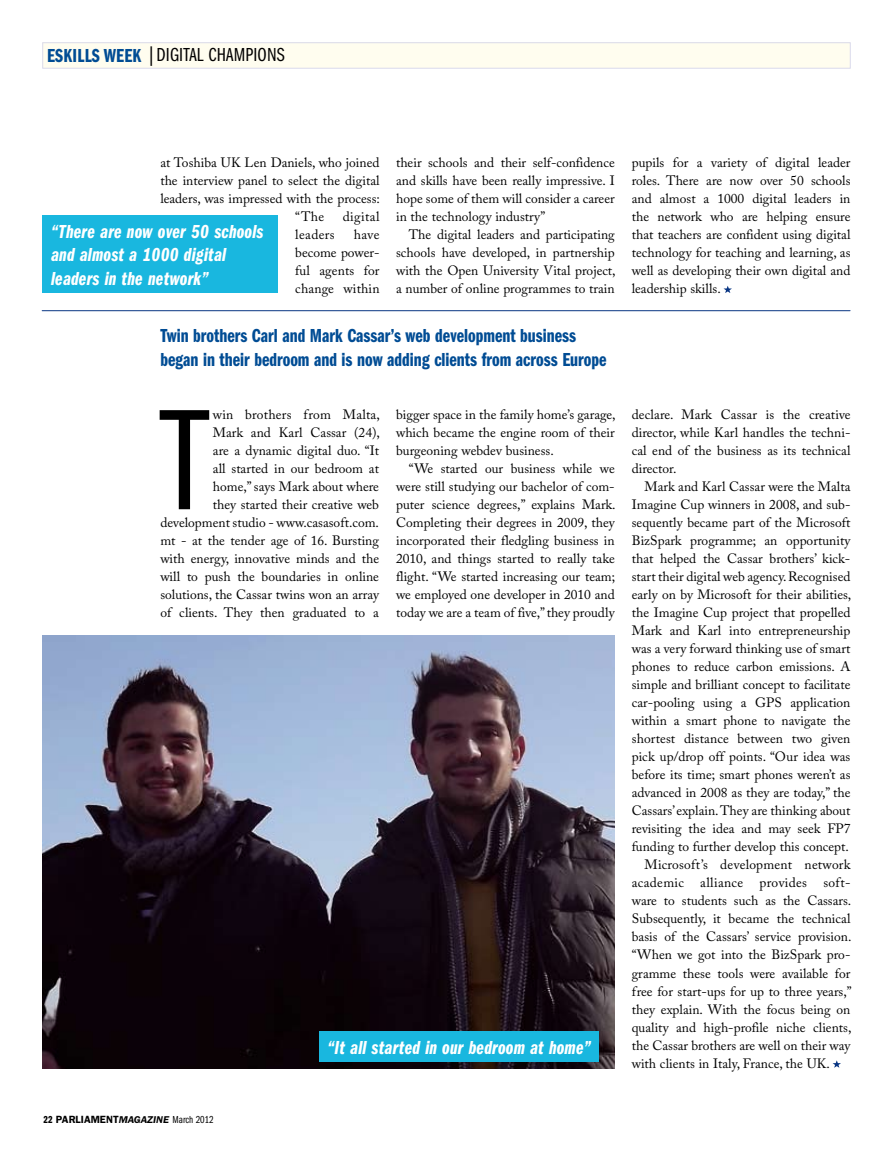
<style>
.page{position:relative;width:893px;height:1149px;background:#fff}
.page>*{position:absolute;margin:0;border:0;box-sizing:border-box;transform-origin:0 0}
.t1{font:148.5px "ITC Franklin Gothic Std Bk Cp";color:#000}
.t2{font:19.5px/23.4px "ITC Franklin Gothic Std Dm Cp";color:#004c94}
.t3{font:19.5px/23.4px "ITC Franklin Gothic Std Dm Cp It";letter-spacing:.01em;color:#fff}
.t4{font:19.5px "ITC Franklin Gothic Std Bk Cp";letter-spacing:.01em;color:#000}
.t5{font:13.5px/18px "Adobe Caslon Pro";color:#000;text-align:justify}
.t6{font:13.5px "Adobe Caslon Pro";letter-spacing:.025em;color:#000}
.t7{font:13.5px "Adobe Caslon Pro";letter-spacing:.03em;color:#000}
.t8{font:600 10.5px "ITC Franklin Gothic Std";color:#000}
.s1{font-family:"ITC Franklin Gothic Std Dm Cp";color:#004c94}
.s2{font-family:"ITC Franklin Gothic Std Dm Cp";font-weight:400}
.s3{font-style:italic;font-size:10.2px}
.s4{font-family:"ITC Franklin Gothic Std Bk Cp";font-weight:400}
</style>
<div class="page">
<div style="left:43px;top:43px;width:807px;height:25px;background:#fffdef"></div>
<div style="left:43px;top:42px;width:807px;height:26px;border:1px solid #dadaeb"></div>
<svg style="left:832px;top:1060px;width:9px;height:7px"></svg>
<div style="left:43px;top:216px;width:235px;height:77px;background:#19b7df"></div>
<img style="left:43px;top:635px;width:572px;height:432px">
<svg style="left:723px;top:286px;width:9px;height:7px"></svg>
<hr style="left:42px;top:310px;width:808px;height:1px;background:#083583">
<div style="left:319px;top:1031px;width:279px;height:30px;background:#19b7df"></div>
<p class="t4" style="left:47px;top:44px;width:239px"><span class="s1">eSkills week</span> |DIGITAL CHAMPIONS</p>
<p class="t5" style="left:160px;top:153px;width:221px">at Toshiba UK Len Daniels, who joined</p>
<p class="t5" style="left:160px;top:171px;width:221px">the interview panel to select the digital</p>
<p class="t5" style="left:160px;top:189px;width:221px">leaders, was impressed with the process:</p>
<p class="t5" style="left:295px;top:207px;width:31px">“The</p>
<p class="t7" style="left:343px;top:208px;width:38px">digital</p>
<p class="t7" style="left:295px;top:226px;width:41px">leaders</p>
<p class="t3" style="left:51px;top:219px;width:214px">“There are now over 50 schools and almost a 1000 digital leaders in the network”</p>
<p class="t5" style="left:295px;top:225px;width:86px;text-indent:59px">have become power&shy;ful agents for change within</p>
<p class="t5" style="left:396px;top:153px;width:220px">their schools and their self-confidence</p>
<p class="t5" style="left:396px;top:171px;width:220px">and skills have been really impressive. I</p>
<p class="t5" style="left:396px;top:189px;width:220px">hope some of them will consider a career</p>
<p class="t5" style="left:396px;top:207px;width:151px">in the technology industry”</p>
<p class="t5" style="left:409px;top:225px;width:207px">The digital leaders and participating</p>
<p class="t5" style="left:396px;top:243px;width:220px">schools have developed, in partnership</p>
<p class="t5" style="left:396px;top:261px;width:221px">with the Open University Vital project,</p>
<p class="t5" style="left:396px;top:279px;width:220px">a number of online programmes to train</p>
<p class="t2" style="left:160px;top:324px;width:448px">Twin brothers Carl and Mark Cassar’s web development business began in their bedroom and is now adding clients from across Europe</p>
<p class="t5" style="left:160px;top:405px;width:221px;text-align:right">win brothers from Malta,<br>Mark and Karl Cassar (24),<br>are a dynamic digital duo. “It<br>all started in our bedroom at<br>home,” says Mark about where<br>they started their creative web development studio - www.casasoft.com. mt - at the tender age of 16. Bursting with energy, innovative minds and the will to push the boundaries in online solutions, the Cassar twins won an array of clients. They then graduated to a</p>
<p class="t1" style="left:160px;top:379px;width:50px">T</p>
<p class="t5" style="left:396px;top:405px;width:221px">bigger space in the family home’s garage,</p>
<p class="t5" style="left:396px;top:423px;width:220px">which became the engine room of their</p>
<p class="t5" style="left:396px;top:441px;width:159px">burgeoning webdev business.</p>
<p class="t5" style="left:409px;top:459px;width:207px">“We started our business while we</p>
<p class="t5" style="left:396px;top:477px;width:220px">were still studying our bachelor of com-</p>
<p class="t5" style="left:396px;top:495px;width:221px">puter science degrees,” explains Mark.</p>
<p class="t5" style="left:396px;top:513px;width:220px">Completing their degrees in 2009, they</p>
<p class="t5" style="left:396px;top:531px;width:220px">incorporated their fledgling business in</p>
<p class="t5" style="left:396px;top:549px;width:220px">2010, and things started to really take</p>
<p class="t5" style="left:396px;top:567px;width:221px">flight. “We started increasing our team;</p>
<p class="t5" style="left:396px;top:585px;width:220px">we employed one developer in 2010 and</p>
<p class="t5" style="left:396px;top:603px;width:220px">today we are a team of five,” they proudly</p>
<p class="t3" style="left:327px;top:1035px;width:265px">“It all started in our bedroom at home”</p>
<p class="t5" style="left:632px;top:153px;width:220px">pupils for a variety of digital leader roles. There are now over 50 schools and almost a 1000 digital leaders in the network who are helping ensure that teachers are confident using digital technology for teaching and learning, as well as developing their own digital and leadership skills.</p>
<p class="t5" style="left:632px;top:405px;width:220px">declare. Mark Cassar is the creative</p>
<p class="t5" style="left:632px;top:423px;width:220px">director, while Karl handles the techni-</p>
<p class="t5" style="left:632px;top:441px;width:220px">cal end of the business as its technical</p>
<p class="t5" style="left:632px;top:459px;width:46px">director.</p>
<p class="t5" style="left:644px;top:477px;width:207px">Mark and Karl Cassar were the Malta</p>
<p class="t5" style="left:632px;top:495px;width:220px">Imagine Cup winners in 2008, and sub-</p>
<p class="t5" style="left:632px;top:513px;width:220px">sequently became part of the Microsoft</p>
<p class="t5" style="left:632px;top:531px;width:220px">BizSpark programme; an opportunity</p>
<p class="t5" style="left:632px;top:549px;width:220px">that helped the Cassar brothers’ kick-</p>
<p class="t5" style="left:632px;top:567px;width:220px">start their digital web agency. Recognised</p>
<p class="t5" style="left:632px;top:585px;width:221px">early on by Microsoft for their abilities,</p>
<p class="t5" style="left:632px;top:603px;width:220px">the Imagine Cup project that propelled</p>
<p class="t5" style="left:632px;top:621px;width:220px">Mark and Karl into entrepreneurship</p>
<p class="t5" style="left:632px;top:639px;width:220px">was a very forward thinking use of smart</p>
<p class="t5" style="left:632px;top:657px;width:220px">phones to reduce carbon emissions. A</p>
<p class="t5" style="left:632px;top:675px;width:220px">simple and brilliant concept to facilitate</p>
<p class="t5" style="left:632px;top:693px;width:220px">car-pooling using a GPS application</p>
<p class="t5" style="left:632px;top:711px;width:220px">within a smart phone to navigate the</p>
<p class="t5" style="left:632px;top:729px;width:220px">shortest distance between two given</p>
<p class="t5" style="left:632px;top:747px;width:220px">pick up/drop off points. “Our idea was</p>
<p class="t5" style="left:632px;top:765px;width:220px">before its time; smart phones weren’t as</p>
<p class="t5" style="left:632px;top:783px;width:220px">advanced in 2008 as they are today,” the</p>
<p class="t5" style="left:632px;top:801px;width:220px">Cassars’ explain. They are thinking about</p>
<p class="t5" style="left:632px;top:819px;width:220px">revisiting the idea and may seek FP7</p>
<p class="t5" style="left:632px;top:837px;width:219px">funding to further develop this concept.</p>
<p class="t5" style="left:644px;top:855px;width:207px">Microsoft’s development network</p>
<p class="t6" style="left:632px;top:874px;width:220px">academic alliance provides soft-</p>
<p class="t5" style="left:632px;top:891px;width:221px">ware to students such as the Cassars.</p>
<p class="t5" style="left:632px;top:909px;width:220px">Subsequently, it became the technical</p>
<p class="t5" style="left:632px;top:927px;width:221px">basis of the Cassars’ service provision.</p>
<p class="t5" style="left:632px;top:945px;width:220px">“When we got into the BizSpark pro-</p>
<p class="t5" style="left:632px;top:963px;width:220px">gramme these tools were available for</p>
<p class="t5" style="left:632px;top:981px;width:222px">free for start-ups for up to three years,”</p>
<p class="t5" style="left:632px;top:999px;width:220px">they explain. With the focus being on</p>
<p class="t5" style="left:632px;top:1017px;width:221px">quality and high-profile niche clients,</p>
<p class="t5" style="left:632px;top:1035px;width:220px">the Cassar brothers are well on their way</p>
<p class="t5" style="left:632px;top:1053px;width:200px">with clients in Italy, France, the UK.</p>
<p class="t8" style="left:44px;top:1112px;width:172px"><span class="s2">22</span> PARLIAMENT<span class="s3">MAGAZINE</span> <span class="s4">MARCH 2012</span></p>
</div>
